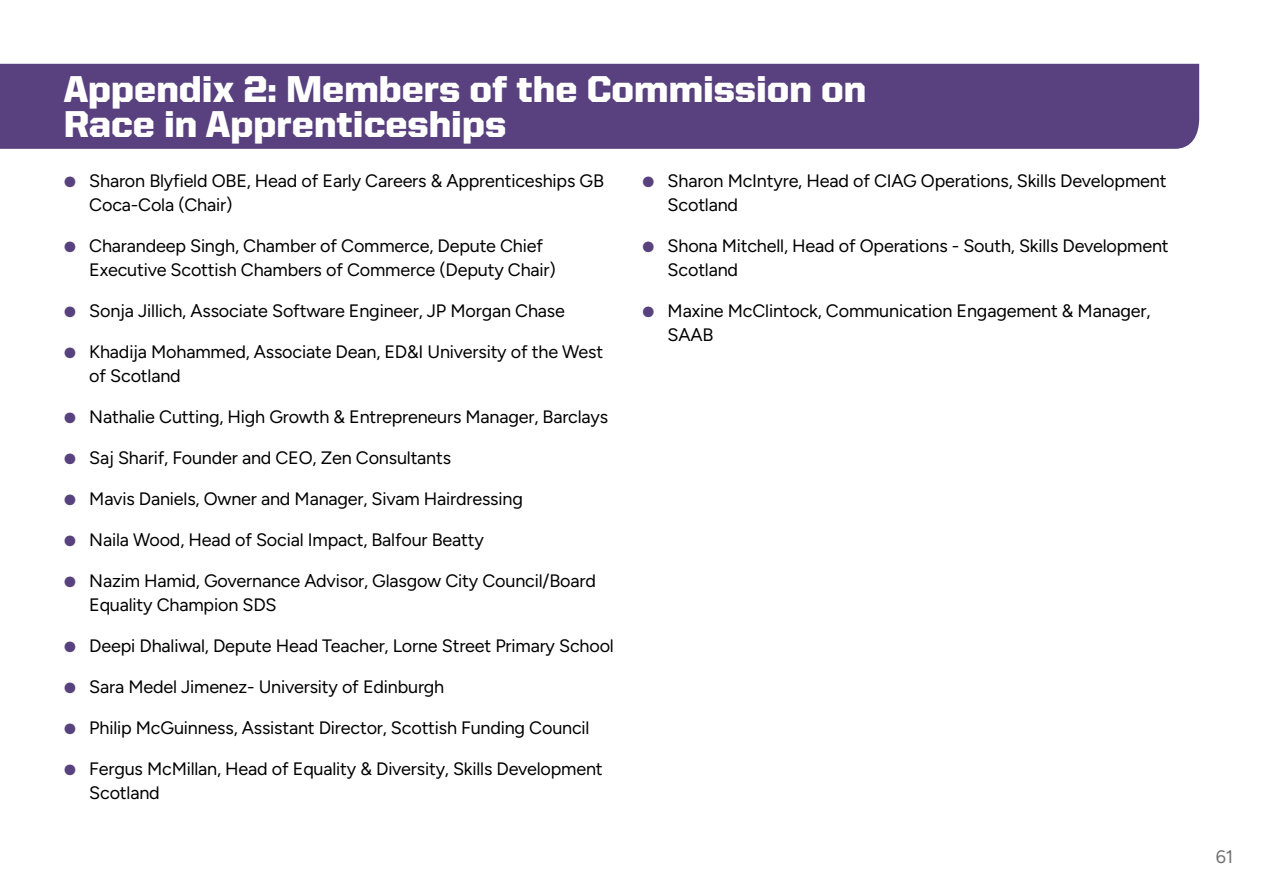
<style>
.page{position:relative;width:1263px;height:893px;background:#fff}
.page>*{position:absolute;margin:0;border:0;box-sizing:border-box;transform-origin:0 0}
.t1{font:900 37.5px/34.5px "United Sans Reg";color:#fff}
.t2{font:300 18px/24px "Figtree";letter-spacing:-.01em;color:#000}
.t3{font:300 18px "Figtree";color:#706f6f}
.s1{font-family:"Proxima Nova";font-weight:700;color:#58427e}
</style>
<div class="page">
<div style="left:0;top:64px;width:1199px;height:85px;background:#58417e"></div>
<h1 class="t1" style="left:64px;top:72px;width:804px">Appendix 2: Members of the Commission on<br>Race in Apprenticeships</h1>
<p class="t2" style="left:89px;top:169px;width:516px;text-indent:-26px"><span class="s1">●</span> Sharon Blyfield OBE, Head of Early Careers &amp; Apprenticeships GB<br>Coca-Cola (Chair)</p>
<p class="t2" style="left:89px;top:234px;width:468px;text-indent:-26px"><span class="s1">●</span> Charandeep Singh, Chamber of Commerce, Depute Chief<br>Executive Scottish Chambers of Commerce (Deputy Chair)</p>
<p class="t2" style="left:64px;top:299px;width:503px"><span class="s1">●</span> Sonja Jillich, Associate Software Engineer, JP Morgan Chase</p>
<p class="t2" style="left:89px;top:340px;width:515px;text-indent:-26px"><span class="s1">●</span> Khadija Mohammed, Associate Dean, ED&amp;I University of the West of Scotland</p>
<p class="t2" style="left:64px;top:405px;width:546px"><span class="s1">●</span> Nathalie Cutting, High Growth &amp; Entrepreneurs Manager, Barclays</p>
<p class="t2" style="left:64px;top:446px;width:389px"><span class="s1">●</span> Saj Sharif, Founder and CEO, Zen Consultants</p>
<p class="t2" style="left:64px;top:487px;width:461px"><span class="s1">●</span> Mavis Daniels, Owner and Manager, Sivam Hairdressing</p>
<p class="t2" style="left:64px;top:528px;width:422px"><span class="s1">●</span> Naila Wood, Head of Social Impact, Balfour Beatty</p>
<p class="t2" style="left:89px;top:569px;width:508px;text-indent:-26px"><span class="s1">●</span> Nazim Hamid, Governance Advisor, Glasgow City Council/Board<br>Equality Champion SDS</p>
<p class="t2" style="left:64px;top:634px;width:552px"><span class="s1">●</span> Deepi Dhaliwal, Depute Head Teacher, Lorne Street Primary School</p>
<p class="t2" style="left:64px;top:675px;width:382px"><span class="s1">●</span> Sara Medel Jimenez- University of Edinburgh</p>
<p class="t2" style="left:64px;top:716px;width:527px"><span class="s1">●</span> Philip McGuinness, Assistant Director, Scottish Funding Council</p>
<p class="t2" style="left:89px;top:757px;width:515px;text-indent:-26px"><span class="s1">●</span> Fergus McMillan, Head of Equality &amp; Diversity, Skills Development<br>Scotland</p>
<p class="t2" style="left:668px;top:169px;width:500px;text-indent:-26px"><span class="s1">●</span> Sharon McIntyre, Head of CIAG Operations, Skills Development<br>Scotland</p>
<p class="t2" style="left:668px;top:234px;width:503px;text-indent:-26px"><span class="s1">●</span> Shona Mitchell, Head of Operations - South, Skills Development<br>Scotland</p>
<p class="t2" style="left:668px;top:299px;width:484px;text-indent:-26px"><span class="s1">●</span> Maxine McClintock, Communication Engagement &amp; Manager,<br>SAAB</p>
<p class="t3" style="left:1216px;top:847px;width:19px">61</p>
</div>
